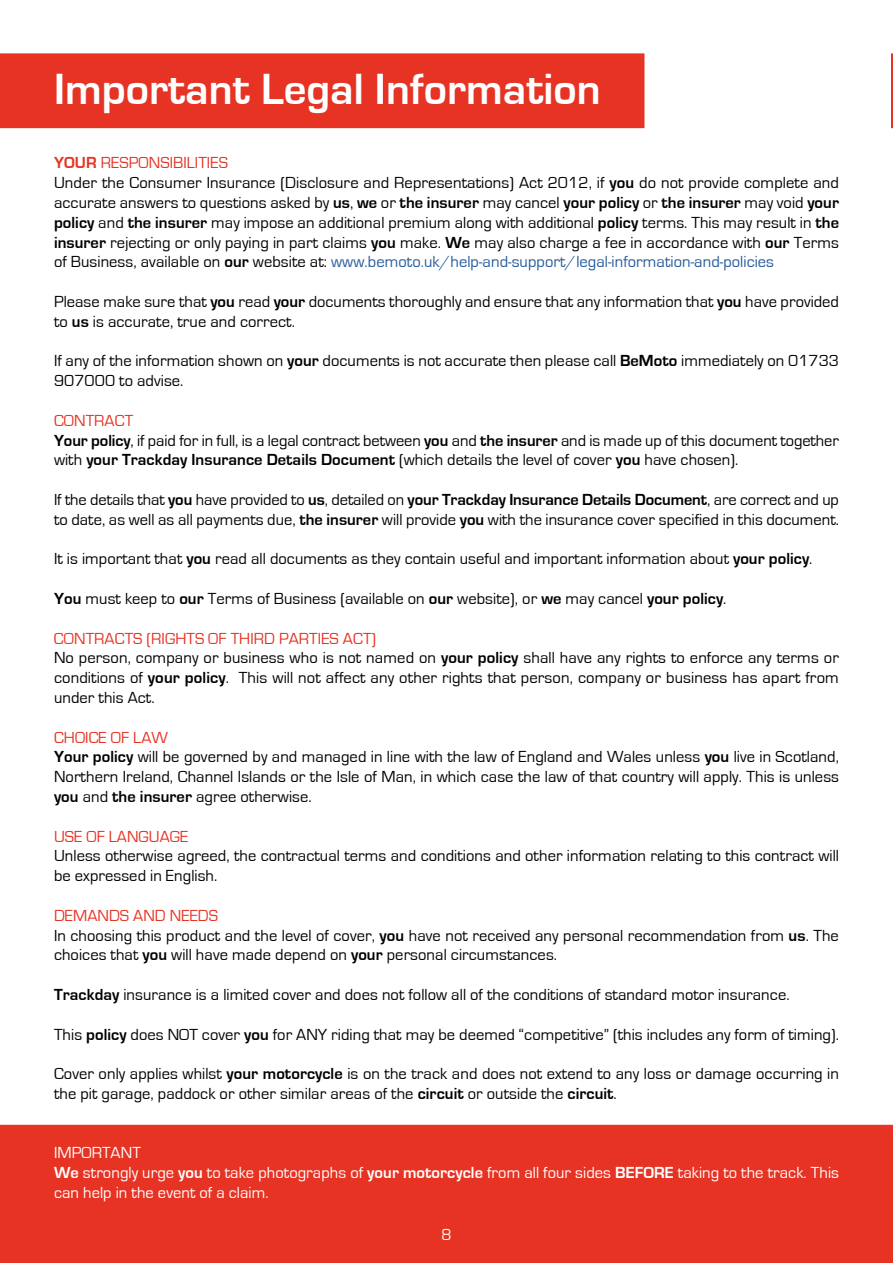
<style>
.page{position:relative;width:893px;height:1263px;background:#fff}
.page>*{position:absolute;margin:0;border:0;box-sizing:border-box;transform-origin:0 0}
.t1{font:700 45px "Eurostile";color:#fff}
.t2{font:16.5px/19.8px "Eurostile";letter-spacing:.005em;color:#000}
.t3{font:16.5px/19.8px "Eurostile";letter-spacing:.005em;color:#fff}
.t4{font:16.5px "Eurostile";letter-spacing:.005em;color:#e63323}
.s1{font-weight:700;color:#e63323}
.s2{color:#e63323}
.s3{font-weight:700}
.s4{color:#275b9b}
</style>
<div class="page">
<div style="left:1px;top:1125px;width:891px;height:137px;background:#e63323"></div>
<div style="left:0;top:1125px;width:893px;height:138px;border:2px solid #e63323"></div>
<div style="left:0;top:53px;width:644px;height:75px;background:#e63323"></div>
<svg style="left:891px;top:53px;width:2px;height:75px"></svg>
<h1 class="t1" style="left:54px;top:65px;width:548px">Important Legal Information</h1>
<p class="t2" style="left:54px;top:153px;width:786px"><span class="s1">YOUR</span> <span class="s2">RESPONSIBILITIES<br></span>Under the Consumer Insurance (Disclosure and Representations) Act 2012, if <span class="s3">you</span> do not provide complete and accurate answers to questions asked by <span class="s3">us</span>, <span class="s3">we</span> or <span class="s3">the insurer</span> may cancel <span class="s3">your policy</span> or <span class="s3">the insurer</span> may void <span class="s3">your policy</span> and <span class="s3">the insurer</span> may impose an additional premium along with additional <span class="s3">policy</span> terms. This may result in <span class="s3">the insurer</span> rejecting or only paying in part claims <span class="s3">you</span> make. <span class="s3">We</span> may also charge a fee in accordance with <span class="s3">our</span> Terms of Business, available on <span class="s3">our</span> website at: <span class="s4">www.bemoto.uk/help-and-support/legal-information-and-policies</span></p>
<p class="t2" style="left:54px;top:292px;width:786px">Please make sure that <span class="s3">you</span> read <span class="s3">your</span> documents thoroughly and ensure that any information that <span class="s3">you</span> have provided to <span class="s3">us</span> is accurate, true and correct.</p>
<p class="t2" style="left:54px;top:351px;width:786px">If any of the information shown on <span class="s3">your</span> documents is not accurate then please call <span class="s3">BeMoto</span> immediately on 01733<br>907000 to advise.</p>
<p class="t2" style="left:54px;top:411px;width:786px"><span class="s2">CONTRACT<br></span><span class="s3">Your policy</span>, if paid for in full, is a legal contract between <span class="s3">you</span> and <span class="s3">the insurer</span> and is made up of this document together with <span class="s3">your Trackday Insurance Details Document</span> (which details the level of cover <span class="s3">you</span> have chosen).</p>
<p class="t2" style="left:54px;top:490px;width:786px">If the details that <span class="s3">you</span> have provided to <span class="s3">us</span>, detailed on <span class="s3">your Trackday Insurance Details Document</span>, are correct and up to date, as well as all payments due, <span class="s3">the insurer</span> will provide <span class="s3">you</span> with the insurance cover specified in this document.</p>
<p class="t2" style="left:54px;top:549px;width:760px">It is important that <span class="s3">you</span> read all documents as they contain useful and important information about <span class="s3">your policy</span>.</p>
<p class="t2" style="left:54px;top:589px;width:674px"><span class="s3">You</span> must keep to <span class="s3">our</span> Terms of Business (available on <span class="s3">our</span> website), or <span class="s3">we</span> may cancel <span class="s3">your policy</span>.</p>
<p class="t2" style="left:54px;top:629px;width:786px"><span class="s2">CONTRACTS (RIGHTS OF THIRD PARTIES ACT)<br></span>No person, company or business who is not named on <span class="s3">your policy</span> shall have any rights to enforce any terms or conditions of <span class="s3">your policy</span>. This will not affect any other rights that person, company or business has apart from under this Act.</p>
<p class="t2" style="left:54px;top:728px;width:787px"><span class="s2">CHOICE OF LAW<br></span><span class="s3">Your policy</span> will be governed by and managed in line with the law of England and Wales unless <span class="s3">you</span> live in Scotland, Northern Ireland, Channel Islands or the Isle of Man, in which case the law of that country will apply. This is unless <span class="s3">you</span> and <span class="s3">the insurer</span> agree otherwise.</p>
<p class="t4" style="left:54px;top:827px;width:136px">USE OF LANGUAGE</p>
<p class="t2" style="left:54px;top:846px;width:786px">Unless otherwise agreed, the contractual terms and conditions and other information relating to this contract will be expressed in English.</p>
<p class="t2" style="left:54px;top:906px;width:786px"><span class="s2">DEMANDS AND NEEDS<br></span>In choosing this product and the level of cover, <span class="s3">you</span> have not received any personal recommendation from <span class="s3">us</span>. The choices that <span class="s3">you</span> will have made depend on <span class="s3">your</span> personal circumstances.</p>
<p class="t2" style="left:54px;top:985px;width:737px"><span class="s3">Trackday</span> insurance is a limited cover and does not follow all of the conditions of standard motor insurance.</p>
<p class="t2" style="left:54px;top:1025px;width:786px">This <span class="s3">policy</span> does NOT cover <span class="s3">you</span> for ANY riding that may be deemed “competitive” (this includes any form of timing).</p>
<p class="t2" style="left:54px;top:1064px;width:786px">Cover only applies whilst <span class="s3">your motorcycle</span> is on the track and does not extend to any loss or damage occurring in the pit garage, paddock or other similar areas of the <span class="s3">circuit</span> or outside the <span class="s3">circuit</span>.</p>
<p class="t3" style="left:54px;top:1143px;width:786px">IMPORTANT<br><span class="s3">We</span> strongly urge <span class="s3">you</span> to take photographs of <span class="s3">your motorcycle</span> from all four sides <span class="s3">BEFORE</span> taking to the track. This can help in the event of a claim.</p>
<p class="t3" style="left:441px;top:1225px;width:12px">8</p>
</div>
